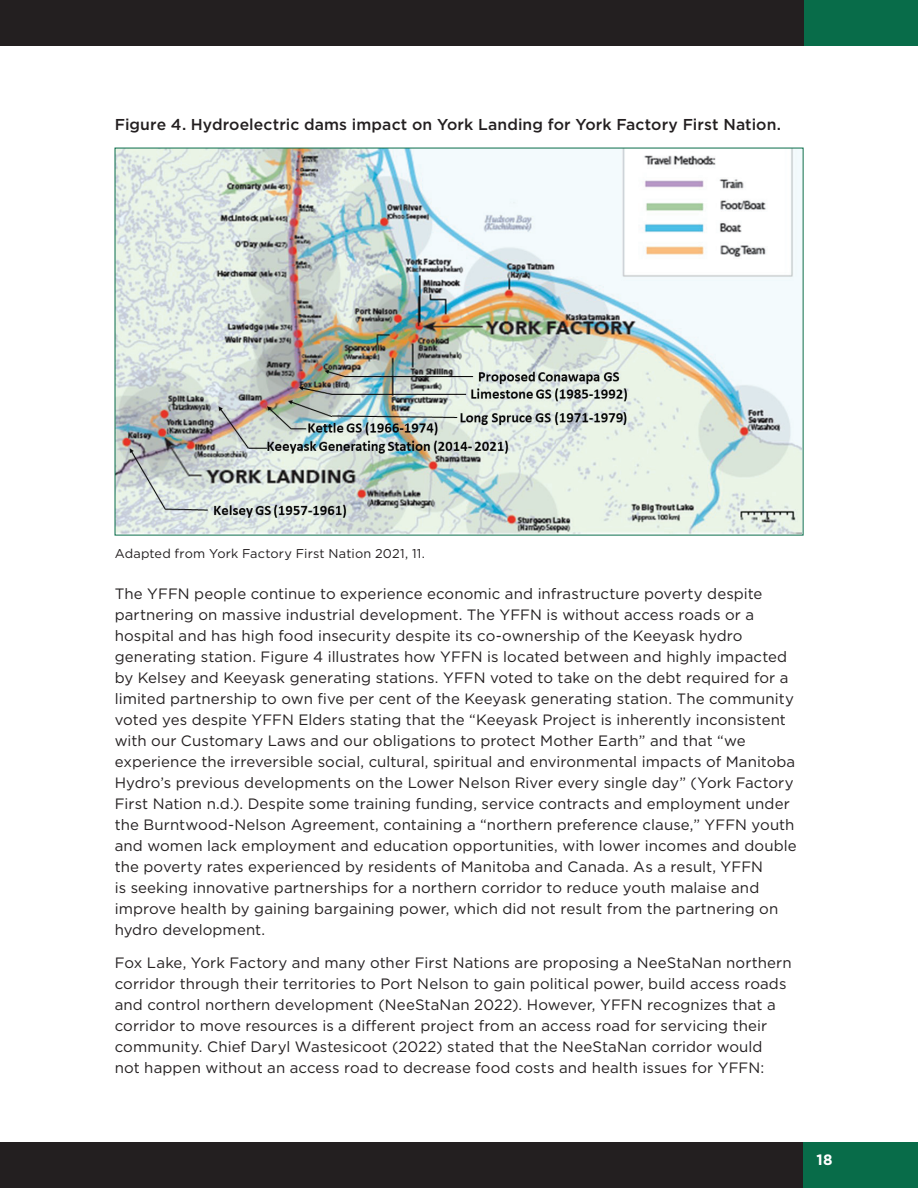
<style>
.page{position:relative;width:918px;height:1188px;background:#fff}
.page>*{position:absolute;margin:0;border:0;box-sizing:border-box;transform-origin:0 0}
.t1{font:500 15.75px "Gotham";letter-spacing:.005em;color:#231f20}
.t2{font:15px/21px "Gotham";letter-spacing:.005em;color:#231f20}
.t3{font:700 15px "Gotham";color:#fff}
.t4{font:12.75px "Gotham";letter-spacing:.015em;color:#231f20}
</style>
<div class="page">
<div style="left:802px;top:1143px;width:116px;height:45px;background:#086c49"></div>
<div style="left:803px;top:0;width:115px;height:45px;background:#086c49"></div>
<div style="left:0;top:1143px;width:802px;height:45px;background:#231f20"></div>
<div style="left:0;top:0;width:803px;height:45px;background:#231f20"></div>
<img style="left:117px;top:150px;width:684px;height:383px">
<p class="t1" style="left:115px;top:114px;width:668px">Figure 4. Hydroelectric dams impact on York Landing for York Factory First Nation.</p>
<p class="t4" style="left:115px;top:545px;width:312px">Adapted from York Factory First Nation 2021, 11.</p>
<p class="t2" style="left:115px;top:583px;width:683px">The YFFN people continue to experience economic and infrastructure poverty despite partnering on massive industrial development. The YFFN is without access roads or a hospital and has high food insecurity despite its co-ownership of the Keeyask hydro generating station. Figure 4 illustrates how YFFN is located between and highly impacted by Kelsey and Keeyask generating stations. YFFN voted to take on the debt required for a limited partnership to own five per cent of the Keeyask generating station. The community voted yes despite YFFN Elders stating that the “Keeyask Project is inherently inconsistent with our Customary Laws and our obligations to protect Mother Earth” and that “we experience the irreversible social, cultural, spiritual and environmental impacts of Manitoba Hydro’s previous developments on the Lower Nelson River every single day” (York Factory First Nation n.d.). Despite some training funding, service contracts and employment under the Burntwood-Nelson Agreement, containing a “northern preference clause,” YFFN youth and women lack employment and education opportunities, with lower incomes and double the poverty rates experienced by residents of Manitoba and Canada. As a result, YFFN<br>is seeking innovative partnerships for a northern corridor to reduce youth malaise and improve health by gaining bargaining power, which did not result from the partnering on hydro development.</p>
<p class="t2" style="left:115px;top:952px;width:678px">Fox Lake, York Factory and many other First Nations are proposing a NeeStaNan northern corridor through their territories to Port Nelson to gain political power, build access roads and control northern development (NeeStaNan 2022). However, YFFN recognizes that a corridor to move resources is a different project from an access road for servicing their community. Chief Daryl Wastesicoot (2022) stated that the NeeStaNan corridor would<br>not happen without an access road to decrease food costs and health issues for YFFN:</p>
<p class="t3" style="left:817px;top:1150px;width:18px">18</p>
</div>
